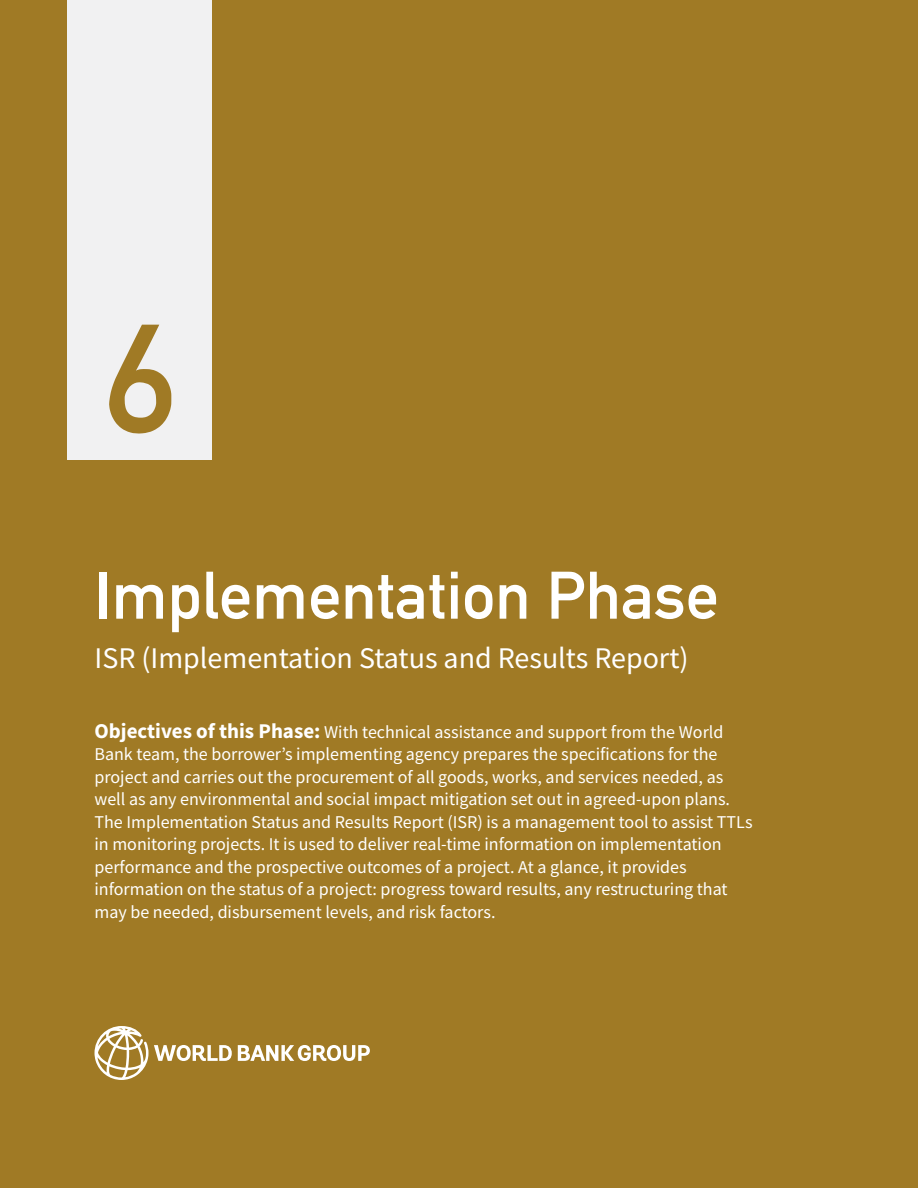
<style>
.page{position:relative;width:918px;height:1188px;background:#a07a25}
.page>*{position:absolute;margin:0;border:0;box-sizing:border-box;transform-origin:0 0}
.t1{font:700 150px "DIN Alternate";color:#a07a25}
.t2{font:700 66px "DIN Alternate";color:#fff}
.t3{font:30px "Source Sans Pro";color:#fff}
.t4{font:18px/22.5px "Source Sans Pro";color:#fff}
.s1{font-weight:700;font-size:21px}
</style>
<div class="page">
<div style="left:68px;top:0;width:144px;height:460px;background:#f1f1f2"></div>
<img style="left:94px;top:1026px;width:54px;height:54px">
<svg style="left:154px;top:1045px;width:216px;height:16px"></svg>
<hr style="left:917px;top:0;width:1px;height:486px;background:#000">
<h1 class="t1" style="left:104px;top:266px;width:73px">6</h1>
<h1 class="t2" style="left:94px;top:545px;width:626px">Implementation Phase</h1>
<p class="t3" style="left:94px;top:639px;width:596px">ISR (Implementation Status and Results Report)</p>
<p class="t4" style="left:94px;top:721px;width:660px"><span class="s1">Objectives of this Phase:</span> With technical assistance and support from the World Bank team, the borrower’s implementing agency prepares the specifications for the project and carries out the procurement of all goods, works, and services needed, as well as any environmental and social impact mitigation set out in agreed-upon plans.<br>The Implementation Status and Results Report (ISR) is a management tool to assist TTLs in monitoring projects. It is used to deliver real-time information on implementation performance and the prospective outcomes of a project. At a glance, it provides information on the status of a project: progress toward results, any restructuring that may be needed, disbursement levels, and risk factors.</p>
</div>
